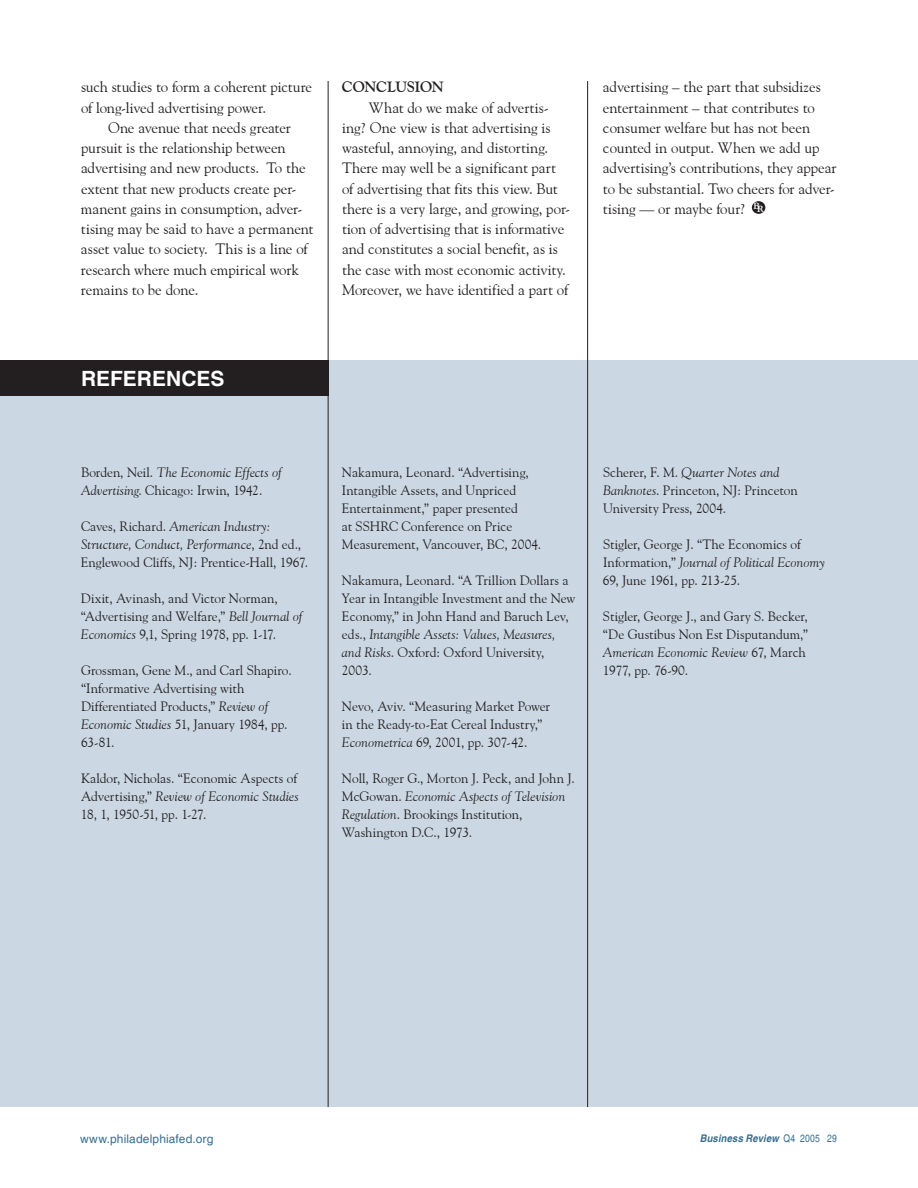
<style>
.page{position:relative;width:918px;height:1188px;background:#fff}
.page>*{position:absolute;margin:0;border:0;box-sizing:border-box;transform-origin:0 0}
.t1{font:700 21px "Helvetica";color:#fff}
.t2{font:15px/20.2px "Goudy Old Style BT";letter-spacing:-.005em;color:#231f20}
.t3{font:700 15px "Goudy Old Style BT";letter-spacing:-.01em;color:#231f20}
.t4{font:13.5px/18px "Goudy Old Style BT";color:#231f20}
.t5{font:12px "Helvetica";letter-spacing:.01em;color:#386e8f}
.t6{font:italic 700 10.5px "Helvetica";letter-spacing:.02em;color:#386e8f;scale:.9 1}
.t7{font:700 9px "Goudy Old Style BT";color:#fff;scale:1.06 1}
.s1{font-style:italic}
.s2{font-weight:400;font-style:normal;font-stretch:condensed}
</style>
<div class="page">
<div style="left:0;top:360px;width:918px;height:747px;background:#cbd8e4"></div>
<div style="left:0;top:360px;width:328px;height:36px;background:#231f20"></div>
<hr style="left:587px;top:81px;width:1px;height:1026px;background:#231f20">
<hr style="left:328px;top:81px;width:1px;height:1026px;background:#231f20">
<div style="left:752px;top:201px;width:13px;height:13px;background:#231f20;border-radius:50%"></div>
<p class="t2" style="left:81px;top:77px;width:233px">such studies to form a coherent picture of long-lived advertising power.</p>
<p class="t2" style="left:81px;top:117px;width:234px;text-indent:27px">One avenue that needs greater pursuit is the relationship between advertising and new products. To the extent that new products create per&shy;manent gains in consumption, adver&shy;tising may be said to have a permanent asset value to society. This is a line of research where much empirical work remains to be done.</p>
<p class="t3" style="left:342px;top:78px;width:103px">CONCLUSION</p>
<p class="t2" style="left:342px;top:97px;width:230px;text-indent:27px">What do we make of advertis&shy;ing? One view is that advertising is wasteful, annoying, and distorting.<br>There may well be a significant part of advertising that fits this view. But there is a very large, and growing, por&shy;tion of advertising that is informative and constitutes a social benefit, as is the case with most economic activity.<br>Moreover, we have identified a part of</p>
<h1 class="t1" style="left:81px;top:366px;width:145px">REFERENCES</h1>
<p class="t2" style="left:603px;top:77px;width:235px">advertising – the part that subsidizes entertainment – that contributes to consumer welfare but has not been counted in output. When we add up advertising’s contributions, they appear to be substantial. Two cheers for adver&shy;tising — or maybe four?</p>
<p class="t7" style="left:753px;top:202px;width:11px">BR</p>
<p class="t4" style="left:81px;top:463px;width:202px">Borden, Neil. <span class="s1">The Economic Effects of<br>Advertising</span>. Chicago: Irwin, 1942.</p>
<p class="t4" style="left:81px;top:517px;width:229px">Caves, Richard. <span class="s1">American Industry:<br>Structure, Conduct, Performance</span>, 2nd ed.,<br>Englewood Cliffs, NJ: Prentice-Hall, 1967.</p>
<p class="t4" style="left:81px;top:589px;width:223px">Dixit, Avinash, and Victor Norman, “Advertising and Welfare,” <span class="s1">Bell Journal of<br>Economics</span> 9,1, Spring 1978, pp. 1-17.</p>
<p class="t4" style="left:81px;top:661px;width:212px">Grossman, Gene M., and Carl Shapiro. “Informative Advertising with<br>Differentiated Products,” <span class="s1">Review of<br>Economic Studies</span> 51, January 1984, pp.<br>63-81.</p>
<p class="t4" style="left:81px;top:769px;width:219px">Kaldor, Nicholas. “Economic Aspects of<br>Advertising,” <span class="s1">Review of Economic Studies<br></span>18, 1, 1950-51, pp. 1-27.</p>
<p class="t4" style="left:342px;top:463px;width:201px">Nakamura, Leonard. “Advertising, Intangible Assets, and Unpriced Entertainment,” paper presented<br>at SSHRC Conference on Price Measurement, Vancouver, BC, 2004.</p>
<p class="t4" style="left:342px;top:571px;width:235px">Nakamura, Leonard. “A Trillion Dollars a Year in Intangible Investment and the New Economy,” in John Hand and Baruch Lev, eds., <span class="s1">Intangible Assets: Values, Measures, and Risks</span>. Oxford: Oxford University, 2003.</p>
<p class="t4" style="left:342px;top:697px;width:210px">Nevo, Aviv. “Measuring Market Power in the Ready-to-Eat Cereal Industry,”<br><span class="s1">Econometrica</span> 69, 2001, pp. 307-42.</p>
<p class="t4" style="left:342px;top:769px;width:234px">Noll, Roger G., Morton J. Peck, and John J.<br>McGowan. <span class="s1">Economic Aspects of Television Regulation</span>. Brookings Institution, Washington D.C., 1973.</p>
<p class="t4" style="left:603px;top:463px;width:196px">Scherer, F. M. <span class="s1">Quarter Notes and<br>Banknotes</span>. Princeton, NJ: Princeton<br>University Press, 2004.</p>
<p class="t4" style="left:603px;top:535px;width:224px">Stigler, George J. “The Economics of<br>Information,” <span class="s1">Journal of Political Economy<br></span>69, June 1961, pp. 213-25.</p>
<p class="t4" style="left:603px;top:607px;width:207px">Stigler, George J., and Gary S. Becker, “De Gustibus Non Est Disputandum,”<br><span class="s1">American Economic Review</span> 67, March<br>1977, pp. 76-90.</p>
<p class="t5" style="left:80px;top:1132px;width:135px">www.philadelphiafed.org</p>
<p class="t6" style="left:700px;top:1132px;width:154px">Business Review <span class="s2">Q4 2005 29</span></p>
</div>
